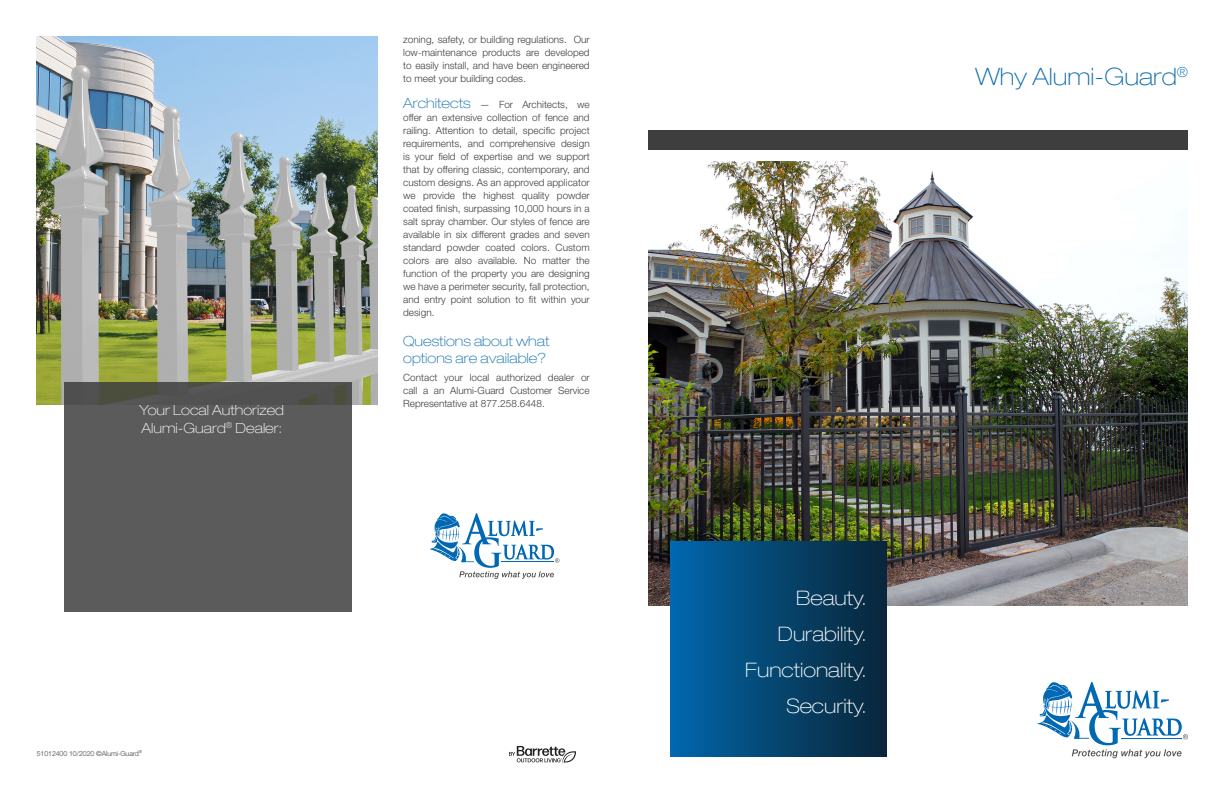
<style>
.page{position:relative;width:1224px;height:792px;background:#fff}
.page>*{position:absolute;margin:0;border:0;box-sizing:border-box;transform-origin:0 0}
.t1{font:100 expanded 24px "Helvetica Neue LT Std";color:#106faf}
.t2{font:100 expanded 20px "Helvetica Neue LT Std";color:#fff}
.t3{font:100 expanded 14px "Helvetica Neue LT Std";color:#fff}
.t4{font:100 expanded 14px/17px "Helvetica Neue LT Std";color:#106faf}
.t5{font:300 10px/13px "Helvetica Neue LT Std";color:#3e3e3f;text-align:justify}
.t6{font:300 7px "Helvetica Neue LT Std";letter-spacing:-.01em;color:#3e3e3f}
.s1{font-weight:100;font-stretch:expanded;font-size:14px;color:#106faf}
</style>
<div class="page">
<img style="left:648px;top:161px;width:540px;height:445px">
<div style="left:648px;top:130px;width:540px;height:20px;background:#3e3e3f"></div>
<svg style="left:1036px;top:682px;width:152px;height:76px"></svg>
<div style="left:670px;top:541px;width:216px;height:216px;background:linear-gradient(to right,#0167ac,#092538)"></div>
<img style="left:36px;top:36px;width:342px;height:369px">
<div style="left:64px;top:382px;width:288px;height:230px;background:#5b5b5c"></div>
<svg style="left:509px;top:746px;width:67px;height:18px"></svg>
<svg style="left:430px;top:513px;width:130px;height:66px"></svg>
<p class="t3" style="left:139px;top:401px;width:146px">Your Local Authorized</p>
<p class="t3" style="left:142px;top:420px;width:142px">Alumi-Guard<sup>®</sup> Dealer:</p>
<p class="t5" style="left:403px;top:33px;width:188px">zoning, safety, or building regulations. Our low-maintenance products are developed to easily install, and have been engineered to meet your building codes.</p>
<p class="t5" style="left:403px;top:98px;width:188px"><span class="s1">Architects</span> — For Architects, we offer an extensive collection of fence and railing. Attention to detail, specific project requirements, and comprehensive design is your field of expertise and we support that by offering classic, contemporary, and custom designs. As an approved applicator we provide the highest quality powder coated finish, surpassing 10,000 hours in a salt spray chamber. Our styles of fence are available in six different grades and seven standard powder coated colors. Custom colors are also available. No matter the function of the property you are designing we have a perimeter security, fall protection, and entry point solution to fit within your design.</p>
<p class="t4" style="left:403px;top:333px;width:148px">Questions about what options are available?</p>
<p class="t5" style="left:403px;top:370px;width:188px">Contact your local authorized dealer or call a an Alumi-Guard Customer Service Representative at 877.258.6448.</p>
<p class="t6" style="left:37px;top:749px;width:107px">51012400 10/2020 ©Alumi-Guard<sup>®</sup></p>
<p class="t1" style="left:975px;top:62px;width:214px">Why Alumi-Guard<sup>®</sup></p>
<p class="t2" style="left:796px;top:586px;width:72px">Beauty.</p>
<p class="t2" style="left:778px;top:622px;width:90px">Durability.</p>
<p class="t2" style="left:745px;top:658px;width:123px">Functionality.</p>
<p class="t2" style="left:786px;top:694px;width:81px">Security.</p>
</div>
